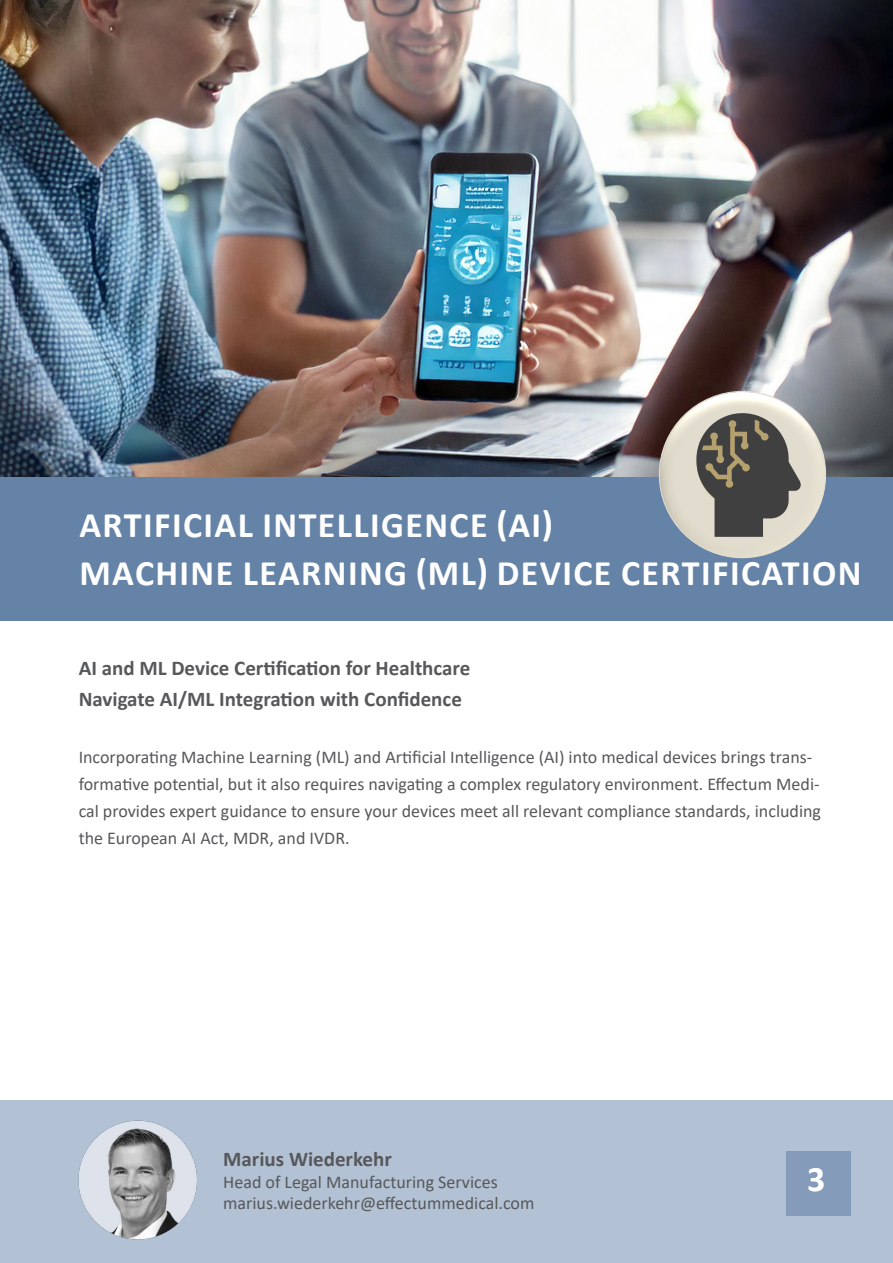
<style>
.page{position:relative;width:893px;height:1263px;background:#fff}
.page>*{position:absolute;margin:0;border:0;box-sizing:border-box;transform-origin:0 0}
.t1{font:700 36px "Calibri";letter-spacing:.04em;color:#fff}
.t2{font:700 21px "Calibri";color:#57585a}
.t3{font:18px/27px "Calibri";color:#57585a}
</style>
<div class="page">
<div style="left:0;top:1100px;width:893px;height:163px;background:#b2c1d3"></div>
<div style="left:0;top:476px;width:893px;height:145px;background:#6583a7"></div>
<img style="left:0;top:0;width:893px;height:476px">
<div style="left:786px;top:1151px;width:64px;height:65px;background:#849cb9"></div>
<img style="left:659px;top:391px;width:167px;height:167px;border-radius:82px">
<svg style="left:696px;top:412px;width:107px;height:125px;background:#7b776f"></svg>
<img style="left:79px;top:1120px;width:118px;height:119px">
<p class="t1" style="left:79px;top:500px;width:475px">ARTIFICIAL INTELLIGENCE (AI)</p>
<p class="t1" style="left:79px;top:547px;width:784px">MACHINE LEARNING (ML) DEVICE CERTIFICATION</p>
<p class="t2" style="left:79px;top:653px;width:393px">AI and ML Device Certification for Healthcare</p>
<p class="t2" style="left:79px;top:684px;width:385px">Navigate AI/ML Integration with Confidence</p>
<p class="t3" style="left:79px;top:743px;width:744px">Incorporating Machine Learning (ML) and Artificial Intelligence (AI) into medical devices brings trans&shy;formative potential, but it also requires navigating a complex regulatory environment. Effectum Medi&shy;cal provides expert guidance to ensure your devices meet all relevant compliance standards, including the European AI Act, MDR, and IVDR.</p>
<p class="t2" style="left:223px;top:1144px;width:170px">Marius Wiederkehr</p>
<p class="t3" style="left:223px;top:1168px;width:276px">Head of Legal Manufacturing Services</p>
<p class="t3" style="left:223px;top:1189px;width:313px">marius.wiederkehr@effectummedical.com</p>
<p class="t1" style="left:807px;top:1154px;width:20px">3</p>
</div>
